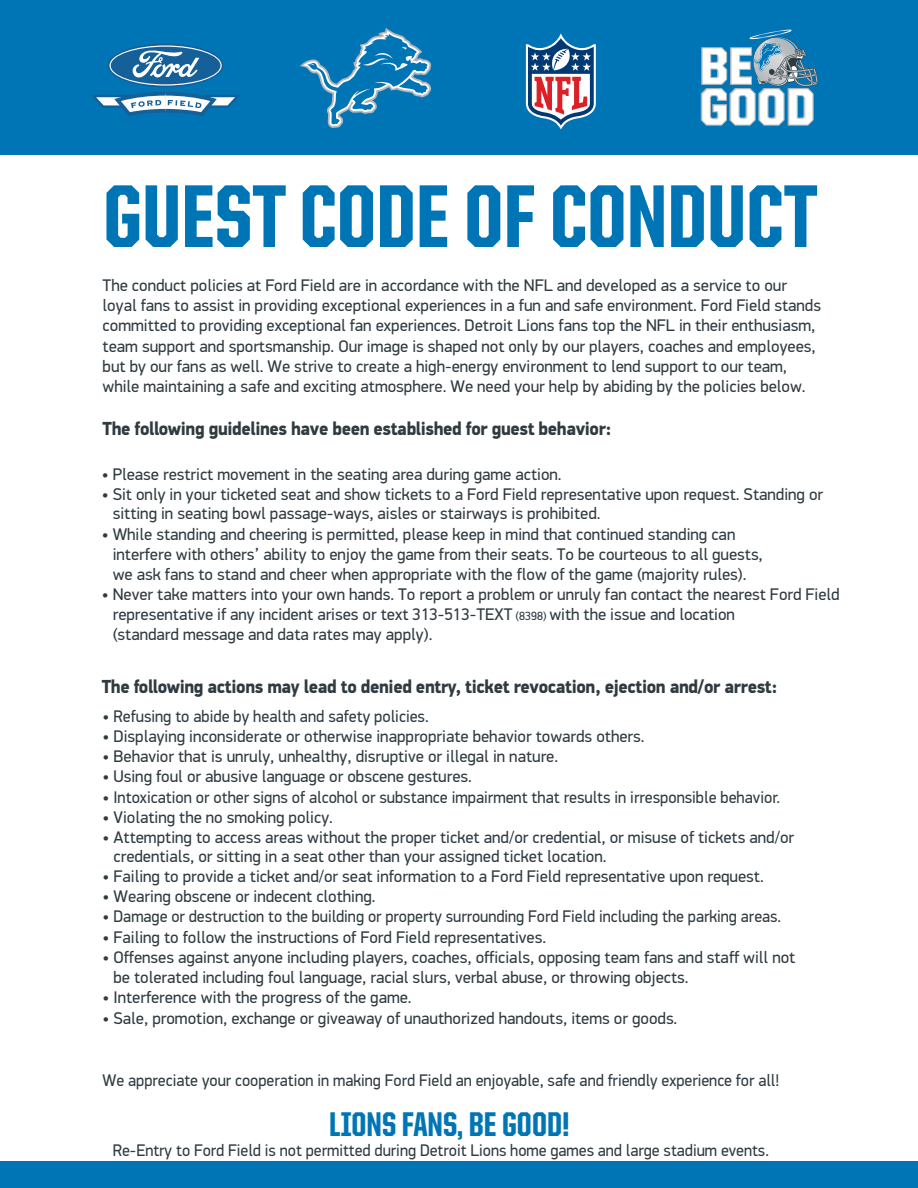
<style>
.page{position:relative;width:918px;height:1188px;background:#fff}
.page>*{position:absolute;margin:0;border:0;box-sizing:border-box;transform-origin:0 0}
.t1{font:800 89.4px "United Sans Cond";color:#0075b6}
.t2{font:800 34.35px "United Sans Cond";color:#0075b6}
.t3{font:900 18.9px "PF Din Display Pro";letter-spacing:-.02em;color:#2f3b41;scale:.95 1}
.t4{font:16.8px/20.2px "PF Din Display Pro";color:#2f3b41}
.t5{font:16.8px "PF Din Display Pro";color:#2f3b41;scale:.96 1}
.s1{font-size:12px}
</style>
<div class="page">
<div style="left:0;top:0;width:918px;height:154px;background:#0075b6"></div>
<div style="left:0;top:1161px;width:918px;height:27px;background:#0075b6"></div>
<svg style="left:110px;top:45px;width:112px;height:41px"></svg>
<svg style="left:91px;top:49px;width:149px;height:67px"></svg>
<svg style="left:300px;top:28px;width:131px;height:100px"></svg>
<svg style="left:526px;top:33px;width:70px;height:96px"></svg>
<svg style="left:700px;top:29px;width:118px;height:97px"></svg>
<p class="t1" style="left:103px;top:170px;width:716px">GUEST CODE OF CONDUCT</p>
<p class="t4" style="left:103px;top:275px;width:720px">The conduct policies at Ford Field are in accordance with the NFL and developed as a service to our loyal fans to assist in providing exceptional experiences in a fun and safe environment. Ford Field stands committed to providing exceptional fan experiences. Detroit Lions fans top the NFL in their enthusiasm, team support and sportsmanship. Our image is shaped not only by our players, coaches and employees, but by our fans as well. We strive to create a high-energy environment to lend support to our team, while maintaining a safe and exciting atmosphere. We need your help by abiding by the policies below.</p>
<p class="t3" style="left:103px;top:417px;width:538px">The following guidelines have been established for guest behavior:</p>
<p class="t4" style="left:102px;top:464px;width:461px">• Please restrict movement in the seating area during game action.</p>
<p class="t4" style="left:113px;top:485px;width:712px;line-height:19.5px;text-indent:-11px">• Sit only in your ticketed seat and show tickets to a Ford Field representative upon request. Standing or sitting in seating bowl passage-ways, aisles or stairways is prohibited.</p>
<p class="t4" style="left:113px;top:524px;width:652px;text-indent:-11px">• While standing and cheering is permitted, please keep in mind that continued standing can interfere with others’ ability to enjoy the game from their seats. To be courteous to all guests, we ask fans to stand and cheer when appropriate with the flow of the game (majority rules).</p>
<p class="t4" style="left:113px;top:585px;width:729px;text-indent:-11px">• Never take matters into your own hands. To report a problem or unruly fan contact the nearest Ford Field representative if any incident arises or text 313-513-TEXT <span class="s1">(8398)</span> with the issue and location<br>(standard message and data rates may apply).</p>
<p class="t3" style="left:102px;top:675px;width:713px">The following actions may lead to denied entry, ticket revocation, ejection and/or arrest:</p>
<p class="t4" style="left:103px;top:706px;width:328px">• Refusing to abide by health and safety policies.</p>
<p class="t4" style="left:103px;top:726px;width:543px">• Displaying inconsiderate or otherwise inappropriate behavior towards others.</p>
<p class="t4" style="left:103px;top:746px;width:457px">• Behavior that is unruly, unhealthy, disruptive or illegal in nature.</p>
<p class="t4" style="left:103px;top:767px;width:371px">• Using foul or abusive language or obscene gestures.</p>
<p class="t4" style="left:103px;top:787px;width:679px">• Intoxication or other signs of alcohol or substance impairment that results in irresponsible behavior.</p>
<p class="t4" style="left:103px;top:807px;width:232px">• Violating the no smoking policy.</p>
<p class="t4" style="left:114px;top:828px;width:682px;line-height:18.6px;text-indent:-11px">• Attempting to access areas without the proper ticket and/or credential, or misuse of tickets and/or credentials, or sitting in a seat other than your assigned ticket location.</p>
<p class="t4" style="left:103px;top:866px;width:663px">• Failing to provide a ticket and/or seat information to a Ford Field representative upon request.</p>
<p class="t4" style="left:103px;top:886px;width:274px">• Wearing obscene or indecent clothing.</p>
<p class="t4" style="left:103px;top:907px;width:680px">• Damage or destruction to the building or property surrounding Ford Field including the parking areas.</p>
<p class="t4" style="left:103px;top:927px;width:445px">• Failing to follow the instructions of Ford Field representatives.</p>
<p class="t4" style="left:114px;top:947px;width:683px;text-indent:-11px">• Offenses against anyone including players, coaches, officials, opposing team fans and staff will not be tolerated including foul language, racial slurs, verbal abuse, or throwing objects.</p>
<p class="t4" style="left:103px;top:988px;width:311px">• Interference with the progress of the game.</p>
<p class="t4" style="left:103px;top:1008px;width:576px">• Sale, promotion, exchange or giveaway of unauthorized handouts, items or goods.</p>
<p class="t5" style="left:103px;top:1071px;width:706px">We appreciate your cooperation in making Ford Field an enjoyable, safe and friendly experience for all!</p>
<p class="t2" style="left:329px;top:1107px;width:242px">LIONS FANS, BE GOOD!</p>
<p class="t5" style="left:113px;top:1141px;width:685px">Re-Entry to Ford Field is not permitted during Detroit Lions home games and large stadium events.</p>
</div>
